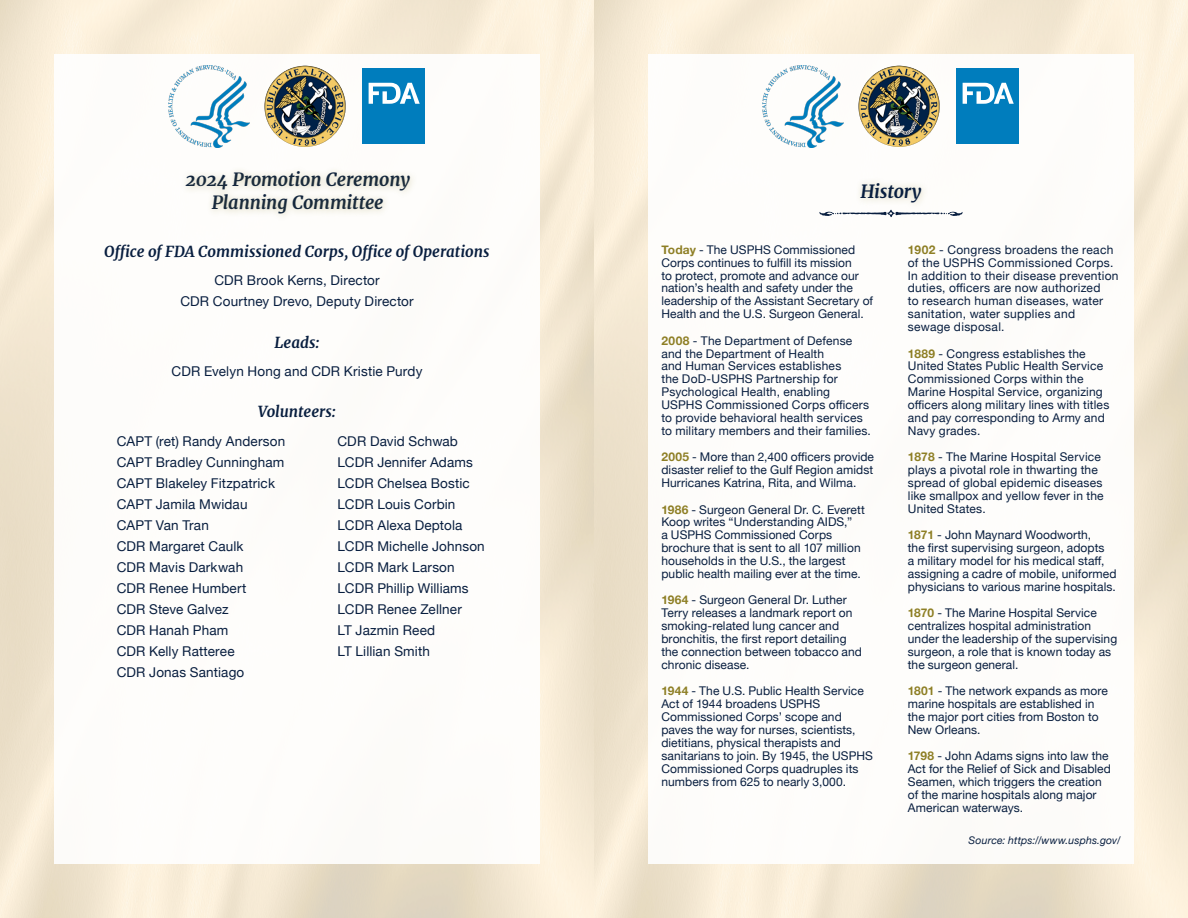
<style>
.page{position:relative;width:1188px;height:918px;background:#fff}
.page>*{position:absolute;margin:0;border:0;box-sizing:border-box;transform-origin:0 0}
.Heading_2{font:italic 700 18px/22.5px "Merriweather";letter-spacing:-.01em;color:#081e3f;text-align:center}
.Heading_3_no_indent{font:italic 700 15px "Merriweather";color:#081e3f}
.List_of_Promotees{font:13.5px "Helvetica Neue";letter-spacing:.01em;color:#081e3f}
.Working_group_volunt{font:13.5px "Helvetica Neue";letter-spacing:.01em;color:#081e3f}
.History_-_USPHS_text{font:12px/12.9px "Helvetica Neue";letter-spacing:.01em;color:#081e3f}
.History_Source{font:italic 10.5px "Helvetica Neue";letter-spacing:.01em;color:#081e3f}
.s1{font-weight:700;color:#8e7f25}
</style>
<div class="page">
<img style="left:264px;top:66px;width:82px;height:81px;border-radius:41px">
<img style="left:169px;top:66px;width:81px;height:81px">
<div style="left:362px;top:68px;width:63px;height:76px;background:#007dbd"></div>
<svg style="left:369px;top:83px;width:51px;height:21px"></svg>
<img style="left:858px;top:66px;width:82px;height:81px;border-radius:41px">
<img style="left:763px;top:66px;width:81px;height:81px">
<div style="left:956px;top:68px;width:63px;height:76px;background:#007dbd"></div>
<svg style="left:963px;top:83px;width:51px;height:21px"></svg>
<div style="left:180px;top:166px;width:238px;height:56px;background:#8e7f25;opacity:.36"></div>
<svg style="left:819px;top:210px;width:144px;height:7px"></svg>
<div style="left:855px;top:177px;width:74px;height:33px;background:#8e7f25;opacity:.36"></div>
<h2 class="Heading_2" style="left:185px;top:169px;width:226px">2024 Promotion Ceremony<br>Planning Committee</h2>
<h3 class="Heading_3_no_indent" style="left:104px;top:242px;width:387px">Office of FDA Commissioned Corps, Office of Operations</h3>
<p class="Working_group_volunt" style="left:214px;top:270px;width:167px">CDR Brook Kerns, Director</p>
<p class="Working_group_volunt" style="left:180px;top:291px;width:235px">CDR Courtney Drevo, Deputy Director</p>
<h3 class="Heading_3_no_indent" style="left:274px;top:334px;width:47px">Leads:</h3>
<p class="Working_group_volunt" style="left:172px;top:362px;width:252px">CDR Evelyn Hong and CDR Kristie Purdy</p>
<h3 class="Heading_3_no_indent" style="left:258px;top:403px;width:79px">Volunteers:</h3>
<p class="List_of_Promotees" style="left:117px;top:431px;width:170px">CAPT (ret) Randy Anderson</p>
<p class="List_of_Promotees" style="left:117px;top:452px;width:169px">CAPT Bradley Cunningham</p>
<p class="List_of_Promotees" style="left:117px;top:473px;width:160px">CAPT Blakeley Fitzpatrick</p>
<p class="List_of_Promotees" style="left:117px;top:494px;width:132px">CAPT Jamila Mwidau</p>
<p class="List_of_Promotees" style="left:117px;top:515px;width:94px">CAPT Van Tran</p>
<p class="List_of_Promotees" style="left:117px;top:536px;width:128px">CDR Margaret Caulk</p>
<p class="List_of_Promotees" style="left:117px;top:557px;width:128px">CDR Mavis Darkwah</p>
<p class="List_of_Promotees" style="left:117px;top:578px;width:131px">CDR Renee Humbert</p>
<p class="List_of_Promotees" style="left:117px;top:599px;width:113px">CDR Steve Galvez</p>
<p class="List_of_Promotees" style="left:117px;top:620px;width:113px">CDR Hanah Pham</p>
<p class="List_of_Promotees" style="left:117px;top:641px;width:119px">CDR Kelly Ratteree</p>
<p class="List_of_Promotees" style="left:117px;top:662px;width:129px">CDR Jonas Santiago</p>
<p class="List_of_Promotees" style="left:337px;top:431px;width:122px">CDR David Schwab</p>
<p class="List_of_Promotees" style="left:337px;top:452px;width:137px">LCDR Jennifer Adams</p>
<p class="List_of_Promotees" style="left:337px;top:473px;width:134px">LCDR Chelsea Bostic</p>
<p class="List_of_Promotees" style="left:337px;top:494px;width:119px">LCDR Louis Corbin</p>
<p class="List_of_Promotees" style="left:337px;top:515px;width:126px">LCDR Alexa Deptola</p>
<p class="List_of_Promotees" style="left:337px;top:536px;width:149px">LCDR Michelle Johnson</p>
<p class="List_of_Promotees" style="left:337px;top:557px;width:119px">LCDR Mark Larson</p>
<p class="List_of_Promotees" style="left:337px;top:578px;width:133px">LCDR Phillip Williams</p>
<p class="List_of_Promotees" style="left:337px;top:599px;width:126px">LCDR Renee Zellner</p>
<p class="List_of_Promotees" style="left:337px;top:620px;width:99px">LT Jazmin Reed</p>
<p class="List_of_Promotees" style="left:337px;top:641px;width:94px">LT Lillian Smith</p>
<h2 class="Heading_2" style="left:860px;top:180px;width:63px">History</h2>
<p class="History_-_USPHS_text" style="left:661px;top:244px;width:213px"><span class="s1">Today</span> - The USPHS Commissioned Corps continues to fulfill its mission<br>to protect, promote and advance our nation’s health and safety under the leadership of the Assistant Secretary of Health and the U.S. Surgeon General.</p>
<p class="History_-_USPHS_text" style="left:661px;top:335px;width:211px"><span class="s1">2008</span> - The Department of Defense and the Department of Health<br>and Human Services establishes<br>the DoD-USPHS Partnership for Psychological Health, enabling USPHS Commissioned Corps officers to provide behavioral health services to military members and their families.</p>
<p class="History_-_USPHS_text" style="left:661px;top:451px;width:214px;text-align:justify"><span class="s1">2005</span> - More than 2,400 officers provide disaster relief to the Gulf Region amidst Hurricanes Katrina, Rita, and Wilma.</p>
<p class="History_-_USPHS_text" style="left:661px;top:504px;width:205px"><span class="s1">1986</span> - Surgeon General Dr. C. Everett Koop writes “Understanding AIDS,”<br>a USPHS Commissioned Corps brochure that is sent to all 107 million households in the U.S., the largest public health mailing ever at the time.</p>
<p class="History_-_USPHS_text" style="left:661px;top:594px;width:202px"><span class="s1">1964</span> - Surgeon General Dr. Luther<br>Terry releases a landmark report on smoking-related lung cancer and bronchitis, the first report detailing the connection between tobacco and chronic disease.</p>
<p class="History_-_USPHS_text" style="left:661px;top:685px;width:213px"><span class="s1">1944</span> - The U.S. Public Health Service Act of 1944 broadens USPHS Commissioned Corps’ scope and paves the way for nurses, scientists, dietitians, physical therapists and sanitarians to join. By 1945, the USPHS Commissioned Corps quadruples its numbers from 625 to nearly 3,000.</p>
<p class="History_-_USPHS_text" style="left:908px;top:244px;width:212px"><span class="s1">1902</span> - Congress broadens the reach of the USPHS Commissioned Corps.<br>In addition to their disease prevention duties, officers are now authorized<br>to research human diseases, water sanitation, water supplies and sewage disposal.</p>
<p class="History_-_USPHS_text" style="left:908px;top:348px;width:203px"><span class="s1">1889</span> - Congress establishes the<br>United States Public Health Service<br>Commissioned Corps within the<br>Marine Hospital Service, organizing officers along military lines with titles and pay corresponding to Army and<br>Navy grades.</p>
<p class="History_-_USPHS_text" style="left:908px;top:451px;width:197px"><span class="s1">1878</span> - The Marine Hospital Service plays a pivotal role in thwarting the spread of global epidemic diseases like smallpox and yellow fever in the<br>United States.</p>
<p class="History_-_USPHS_text" style="left:908px;top:529px;width:210px"><span class="s1">1871</span> - John Maynard Woodworth,<br>the first supervising surgeon, adopts<br>a military model for his medical staff, assigning a cadre of mobile, uniformed physicians to various marine hospitals.</p>
<p class="History_-_USPHS_text" style="left:908px;top:607px;width:211px"><span class="s1">1870</span> - The Marine Hospital Service centralizes hospital administration under the leadership of the supervising surgeon, a role that is known today as the surgeon general.</p>
<p class="History_-_USPHS_text" style="left:908px;top:685px;width:202px"><span class="s1">1801</span> - The network expands as more marine hospitals are established in the major port cities from Boston to<br>New Orleans.</p>
<p class="History_-_USPHS_text" style="left:908px;top:750px;width:205px"><span class="s1">1798</span> - John Adams signs into law the Act for the Relief of Sick and Disabled Seamen, which triggers the creation of the marine hospitals along major American waterways.</p>
<p class="History_Source" style="left:969px;top:833px;width:153px">Source: https://www.usphs.gov/</p>
</div>
